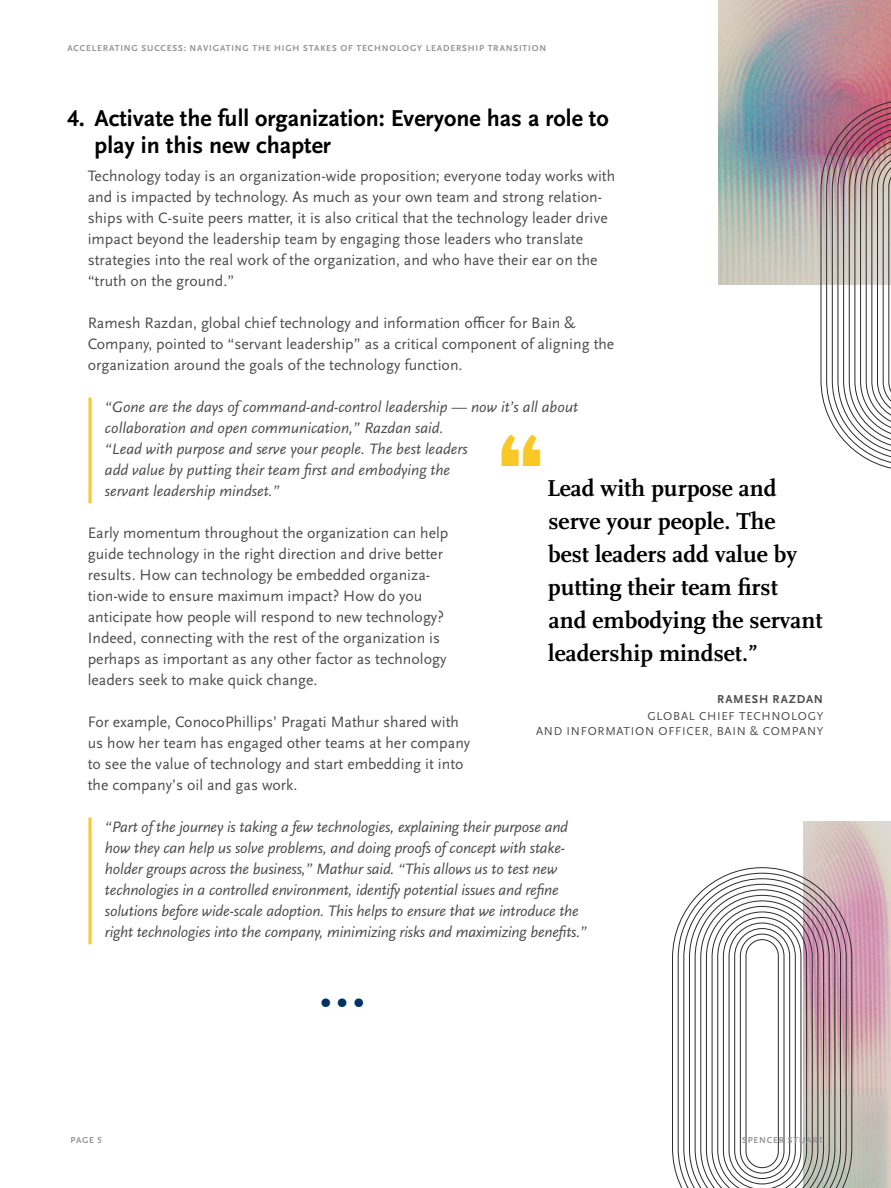
<style>
.page{position:relative;width:891px;height:1188px;background:#fff}
.page>*{position:absolute;margin:0;border:0;box-sizing:border-box;transform-origin:0 0}
.t1{font:45px "SSI Icon Font";color:#fac826}
.t2{font:700 27px "Scala Pro";color:#003262}
.t3{font:700 24px/33px "Scala Pro";color:#000}
.t4{font:700 24px/27px "Scala Sans Pro";color:#000}
.t5{font:15.75px/21px "Scala Sans Pro";color:#4d4d4f}
.t6{font:italic 15.75px/21px "Scala Sans Pro";letter-spacing:-.01em;color:#4d4d4f}
.t7{font:12px/15px "Scala Sans Pro";letter-spacing:.06em;color:#4d4d4f;text-align:right}
.t8{font:700 12px "Scala Sans Pro";letter-spacing:.065em;color:#4d4d4f}
.t9{font:700 9px "Scala Sans Pro";letter-spacing:.09em;color:#939598}
</style>
<div class="page">
<svg style="left:88px;top:398px;width:4px;height:105px"></svg>
<svg style="left:88px;top:818px;width:4px;height:126px"></svg>
<img style="left:718px;top:0;width:173px;height:285px">
<img style="left:820px;top:100px;width:71px;height:369px">
<img style="left:803px;top:822px;width:88px;height:366px">
<svg style="left:672px;top:868px;width:181px;height:320px"></svg>
<p class="t9" style="left:68px;top:43px;width:26px">ACCELERA</p>
<p class="t9" style="left:115px;top:43px;width:17px">TING</p>
<p class="t9" style="left:141px;top:43px;width:32px">SUCCESS</p>
<p class="t9" style="left:184px;top:43px;width:59px">: NAVIGATING</p>
<p class="t9" style="left:252px;top:43px;width:69px">THE H IGH STAKES</p>
<p class="t9" style="left:340px;top:43px;width:117px">OF TECHNOLOGY LEADERS</p>
<p class="t9" style="left:468px;top:43px;width:27px">HIP TRANS</p>
<p class="t9" style="left:519px;top:43px;width:27px">ITION</p>
<h3 class="t4" style="left:94px;top:104px;width:516px;text-indent:-27px">4. ACTIVATE THE FULL ORGANIZATION: EVERYONE HAS A ROLE TO<br>PLAY IN THIS NEW CHAPTER</h3>
<p class="t5" style="left:88px;top:165px;width:529px">Technology today is an organization-wide proposition; everyone today works with and is impacted by technology. As much as your own team and strong relation&shy;ships with C-suite peers matter, it is also critical that the technology leader drive impact beyond the leadership team by engaging those leaders who translate strategies into the real work of the organization, and who have their ear on the “truth on the ground.”</p>
<p class="t5" style="left:88px;top:312px;width:528px">Ramesh Razdan, global chief technology and information officer for Bain &amp;<br>Company, pointed to “servant leadership” as a critical component of aligning the organization around the goals of the technology function.</p>
<p class="t6" style="left:105px;top:396px;width:475px">“Gone are the days of command-and-control leadership — now it’s all about collaboration and open communication,” Razdan said.<br>“Lead with purpose and serve your people. The best leaders<br>add value by putting their team first and embodying the<br>servant leadership mindset.”</p>
<p class="t5" style="left:88px;top:522px;width:362px">Early momentum throughout the organization can help guide technology in the right direction and drive better results. How can technology be embedded organiza&shy;tion-wide to ensure maximum impact? How do you anticipate how people will respond to new technology?<br>Indeed, connecting with the rest of the organization is perhaps as important as any other factor as technology leaders seek to make quick change.</p>
<p class="t5" style="left:88px;top:711px;width:384px">For example, ConocoPhillips’ Pragati Mathur shared with us how her team has engaged other teams at her company to see the value of technology and start embedding it into the company’s oil and gas work.</p>
<p class="t6" style="left:105px;top:816px;width:484px">“Part of the journey is taking a few technologies, explaining their purpose and how they can help us solve problems, and doing proofs of concept with stake&shy;holder groups across the business,” Mathur said. “This allows us to test new technologies in a controlled environment, identify potential issues and refine solutions before wide-scale adoption. This helps to ensure that we introduce the right technologies into the company, minimizing risks and maximizing benefits.”</p>
<h1 class="t1" style="left:499px;top:424px;width:44px">•</h1>
<h3 class="t3" style="left:547px;top:472px;width:277px">Lead with purpose and serve your people. The<br>best leaders add value by putting their team first<br>and embodying the servant leadership mindset.”</h3>
<p class="t8" style="left:717px;top:692px;width:107px">RAMESH RAZDAN</p>
<p class="t7" style="left:536px;top:708px;width:289px">GLOBAL CHIEF TECHNOLOGY<br>AND INFORMATION OFFICER, BAIN &amp; COMPANY</p>
<h2 class="t2" style="left:321px;top:984px;width:44px">• • •</h2>
<p class="t9" style="left:70px;top:1135px;width:33px">PAGE 5</p>
<p class="t9" style="left:742px;top:1135px;width:83px">SPENCER STUART</p>
</div>
